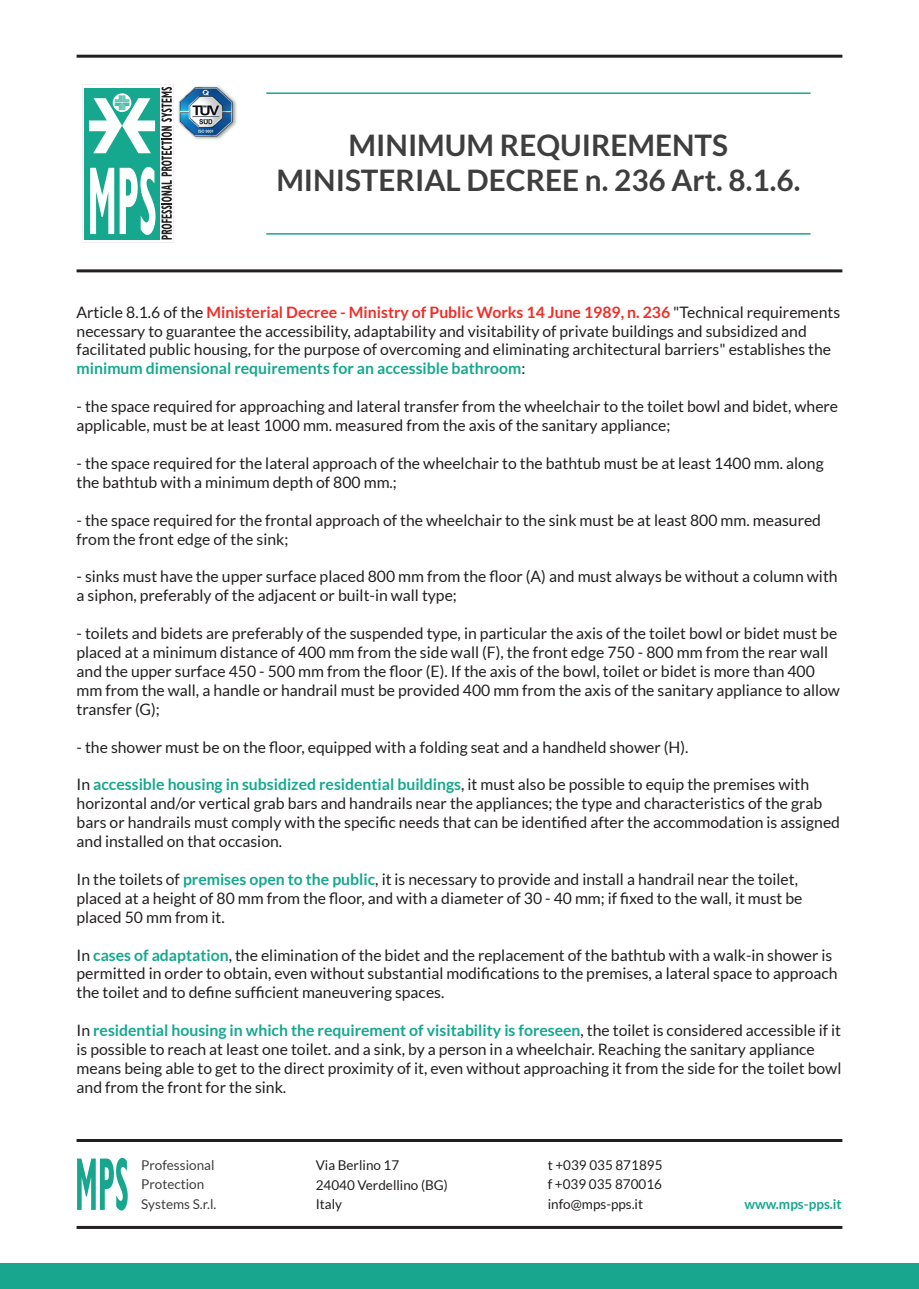
<style>
.page{position:relative;width:919px;height:1289px;background:#fff}
.page>*{position:absolute;margin:0;border:0;box-sizing:border-box;transform-origin:0 0}
.t1{font:700 29.7px/35.5px "Lato";color:#3e3e3f;text-align:center}
.t2{font:15.75px/18.9px "Lato";color:#231f20}
.t3{font:13.5px/19.5px "Lato";color:#231f20}
.t4{font:13.5px/19.5px "Lato";color:#3e3e3f}
.t5{font:700 13.5px "Lato";color:#18a68f}
.s1{font-weight:700;color:#ee2e29}
.s2{font-weight:700;color:#16a88e}
</style>
<div class="page">
<img style="left:178px;top:86px;width:59px;height:54px">
<svg style="left:82px;top:84px;width:92px;height:158px"></svg>
<hr style="left:266px;top:92px;width:544px;height:2px;background:#19a68f">
<hr style="left:77px;top:55px;width:765px;height:3px;background:#231f20">
<hr style="left:77px;top:1138px;width:765px;height:3px;background:#231f20">
<hr style="left:77px;top:1225px;width:765px;height:3px;background:#231f20">
<hr style="left:77px;top:269px;width:765px;height:3px;background:#231f20">
<hr style="left:266px;top:233px;width:544px;height:1px;background:#18a68f">
<div style="left:0;top:1263px;width:918px;height:25px;background:#18a68f"></div>
<svg style="left:77px;top:1157px;width:51px;height:53px"></svg>
<h1 class="t1" style="left:276px;top:127px;width:525px">MINIMUM REQUIREMENTS<br>MINISTERIAL DECREE n. 236 Art. 8.1.6.</h1>
<p class="t2" style="left:77px;top:302px;width:765px">Article 8.1.6 of the <span class="s1">Ministerial Decree - Ministry of Public Works 14 June 1989, n. 236</span> "Technical requirements necessary to guarantee the accessibility, adaptability and visitability of private buildings and subsidized and facilitated public housing, for the purpose of overcoming and eliminating architectural barriers" establishes the <span class="s2">minimum dimensional requirements for an accessible bathroom</span>:</p>
<p class="t2" style="left:77px;top:397px;width:763px">- the space required for approaching and lateral transfer from the wheelchair to the toilet bowl and bidet, where applicable, must be at least 1000 mm. measured from the axis of the sanitary appliance;</p>
<p class="t2" style="left:77px;top:453px;width:748px">- the space required for the lateral approach of the wheelchair to the bathtub must be at least 1400 mm. along the bathtub with a minimum depth of 800 mm.;</p>
<p class="t2" style="left:77px;top:510px;width:746px">- the space required for the frontal approach of the wheelchair to the sink must be at least 800 mm. measured from the front edge of the sink;</p>
<p class="t2" style="left:77px;top:567px;width:762px">- sinks must have the upper surface placed 800 mm from the floor (A) and must always be without a column with a siphon, preferably of the adjacent or built-in wall type;</p>
<p class="t2" style="left:77px;top:624px;width:764px">- toilets and bidets are preferably of the suspended type, in particular the axis of the toilet bowl or bidet must be placed at a minimum distance of 400 mm from the side wall (F), the front edge 750 - 800 mm from the rear wall and the upper surface 450 - 500 mm from the floor (E). If the axis of the bowl, toilet or bidet is more than 400 mm from the wall, a handle or handrail must be provided 400 mm from the axis of the sanitary appliance to allow transfer (G);</p>
<p class="t2" style="left:77px;top:737px;width:613px">- the shower must be on the floor, equipped with a folding seat and a handheld shower (H).</p>
<p class="t2" style="left:77px;top:775px;width:765px">In <span class="s2">accessible housing in subsidized residential buildings</span>, it must also be possible to equip the premises with horizontal and/or vertical grab bars and handrails near the appliances; the type and characteristics of the grab bars or handrails must comply with the specific needs that can be identified after the accommodation is assigned and installed on that occasion.</p>
<p class="t2" style="left:77px;top:869px;width:727px">In the toilets of <span class="s2">premises open to the public</span>, it is necessary to provide and install a handrail near the toilet, placed at a height of 80 mm from the floor, and with a diameter of 30 - 40 mm; if fixed to the wall, it must be placed 50 mm from it.</p>
<p class="t2" style="left:77px;top:945px;width:762px">In <span class="s2">cases of adaptation</span>, the elimination of the bidet and the replacement of the bathtub with a walk-in shower is permitted in order to obtain, even without substantial modifications to the premises, a lateral space to approach the toilet and to define sufficient maneuvering spaces.</p>
<p class="t2" style="left:77px;top:1020px;width:766px">In <span class="s2">residential housing in which the requirement of visitability is foreseen</span>, the toilet is considered accessible if it is possible to reach at least one toilet. and a sink, by a person in a wheelchair. Reaching the sanitary appliance means being able to get to the direct proximity of it, even without approaching it from the side for the toilet bowl and from the front for the sink.</p>
<p class="t4" style="left:141px;top:1154px;width:77px">Professional<br>Protection<br>Systems S.r.l.</p>
<p class="t3" style="left:316px;top:1155px;width:134px">Via Berlino 17<br>24040 Verdellino (BG)<br>Italy</p>
<p class="t3" style="left:547px;top:1154px;width:116px;text-align:justify">t +039 035 871895 f +039 035 870016 info@mps-pps.it</p>
<p class="t5" style="left:744px;top:1196px;width:99px">www.mps-pps.it</p>
</div>
